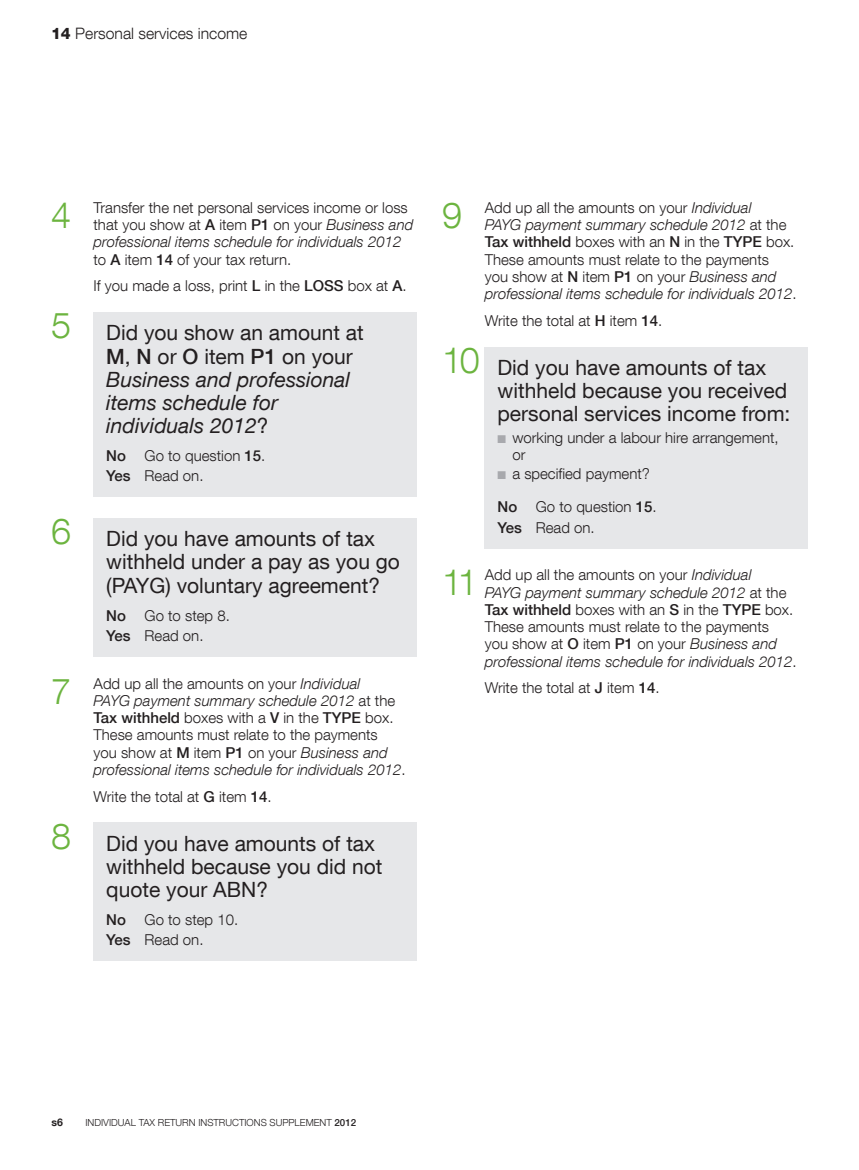
<style>
.page{position:relative;width:859px;height:1170px;background:#fff}
.page>*{position:absolute;margin:0;border:0;box-sizing:border-box;transform-origin:0 0}
.t1{font:300 36px "Helvetica Neue LT Com";color:#6cb43f}
.t2{font:21px/23.2px "Helvetica Neue LT Com";color:#231f20}
.t3{font:italic 21px/23.2px "Helvetica Neue LT Com";color:#231f20}
.t4{font:300 15.75px "Helvetica Neue LT Com";color:#231f20}
.t5{font:300 15px/17.2px "Helvetica Neue LT Com";color:#231f20}
.t6{font:700 10.5px "Helvetica Neue LT Com";color:#231f20}
.t7{font:300 9.75px "Helvetica Neue LT Com";color:#231f20}
.s1{font-weight:800}
.s2{font-weight:500}
.s3{font-style:italic}
.s4{font-weight:300;font-style:normal;font-size:36px;color:#6cb43f}
.s5{font-style:normal}
.s6{font-weight:500;font-style:normal}
.s7{font-weight:300;font-size:36px;color:#6cb43f}
.s8{color:#a8a9ad}
</style>
<div class="page">
<div style="left:94px;top:312px;width:323px;height:185px;background:#e6e7e9"></div>
<div style="left:94px;top:518px;width:323px;height:138px;background:#e6e7e9"></div>
<div style="left:94px;top:822px;width:323px;height:138px;background:#e6e7e9"></div>
<div style="left:485px;top:347px;width:323px;height:201px;background:#e6e7e9"></div>
<p class="t4" style="left:51px;top:24px;width:198px"><span class="s1">14</span> Personal services income</p>
<h1 class="t1" style="left:51px;top:193px;width:22px">4</h1>
<p class="t5" style="left:94px;top:198px;width:321px">Transfer the net personal services income or loss that you show at <span class="s2">A</span> item <span class="s2">P1</span> on your <span class="s3">Business and professional items schedule for individuals 2012 </span>to <span class="s2">A</span> item <span class="s2">14</span> of your tax return.</p>
<p class="t5" style="left:94px;top:277px;width:315px">If you made a loss, print <span class="s2">L</span> in the <span class="s2">LOSS</span> box at <span class="s2">A</span>.</p>
<h2 class="t3" style="left:106px;top:320px;width:259px;text-indent:-55px"><span class="s4">5</span> <span class="s5">Did you show an amount at<br></span><span class="s6">M</span><span class="s5">,</span> <span class="s6">N</span> <span class="s5">or</span> <span class="s6">O</span> <span class="s5">item</span> <span class="s6">P1</span> <span class="s5">on your<br></span>Business and professional items schedule for individuals 2012<span class="s5">?</span></h2>
<p class="t5" style="left:106px;top:445px;width:161px;line-height:20.2px"><span class="s2">No</span> Go to question <span class="s2">15</span>.<br><span class="s2">Yes</span> Read on.</p>
<h2 class="t2" style="left:106px;top:526px;width:295px;text-indent:-55px"><span class="s7">6</span> Did you have amounts of tax withheld under a pay as you go (PAYG) voluntary agreement?</h2>
<p class="t5" style="left:106px;top:604px;width:125px;line-height:20.2px"><span class="s2">No</span> Go to step 8.<br><span class="s2">Yes</span> Read on.</p>
<h1 class="t1" style="left:51px;top:668px;width:22px">7</h1>
<p class="t5" style="left:94px;top:674px;width:313px">Add up all the amounts on your <span class="s3">Individual<br>PAYG payment summary schedule 2012</span> at the <span class="s2">Tax withheld</span> boxes with a <span class="s2">V</span> in the <span class="s2">TYPE</span> box.<br>These amounts must relate to the payments<br>you show at <span class="s2">M</span> item <span class="s2">P1</span> on your <span class="s3">Business and professional items schedule for individuals 2012</span>.</p>
<p class="t5" style="left:94px;top:787px;width:180px">Write the total at <span class="s2">G</span> item <span class="s2">14</span>.</p>
<h2 class="t2" style="left:106px;top:830px;width:278px;text-indent:-55px"><span class="s7">8</span> Did you have amounts of tax withheld because you did not quote your ABN?</h2>
<p class="t5" style="left:106px;top:909px;width:133px;line-height:20.2px"><span class="s2">No</span> Go to step 10.<br><span class="s2">Yes</span> Read on.</p>
<h1 class="t1" style="left:442px;top:193px;width:22px">9</h1>
<p class="t5" style="left:485px;top:198px;width:313px">Add up all the amounts on your <span class="s3">Individual<br>PAYG payment summary schedule 2012</span> at the <span class="s2">Tax withheld</span> boxes with an <span class="s2">N</span> in the <span class="s2">TYPE</span> box.<br>These amounts must relate to the payments<br>you show at <span class="s2">N</span> item <span class="s2">P1</span> on your <span class="s3">Business and professional items schedule for individuals 2012</span>.</p>
<p class="t5" style="left:485px;top:311px;width:179px">Write the total at <span class="s2">H</span> item <span class="s2">14</span>.</p>
<h2 class="t2" style="left:497px;top:355px;width:294px;text-indent:-55px"><span class="s7">10</span> Did you have amounts of tax withheld because you received personal services income from:</h2>
<p class="t5" style="left:512px;top:428px;width:268px;text-indent:-15px"><span class="s8">■</span> working under a labour hire arrangement, or</p>
<p class="t5" style="left:497px;top:457px;width:161px;line-height:33px"><span class="s8">■</span> a specified payment?<br><span class="s2">No</span> Go to question <span class="s2">15</span>.</p>
<p class="t5" style="left:497px;top:518px;width:99px"><span class="s2">Yes</span> Read on.</p>
<h1 class="t1" style="left:442px;top:560px;width:37px">11</h1>
<p class="t5" style="left:485px;top:566px;width:313px">Add up all the amounts on your <span class="s3">Individual<br>PAYG payment summary schedule 2012</span> at the <span class="s2">Tax withheld</span> boxes with an <span class="s2">S</span> in the <span class="s2">TYPE</span> box.<br>These amounts must relate to the payments<br>you show at <span class="s2">O</span> item <span class="s2">P1</span> on your <span class="s3">Business and professional items schedule for individuals 2012</span>.</p>
<p class="t5" style="left:485px;top:679px;width:176px">Write the total at <span class="s2">J</span> item <span class="s2">14</span>.</p>
<p class="t6" style="left:51px;top:1115px;width:13px">s6</p>
<p class="t7" style="left:85px;top:1116px;width:272px">INDIVIDUAL TAX RETURN INSTRUCTIONS SUPPLEMENT <span class="s2">2012</span></p>
</div>
